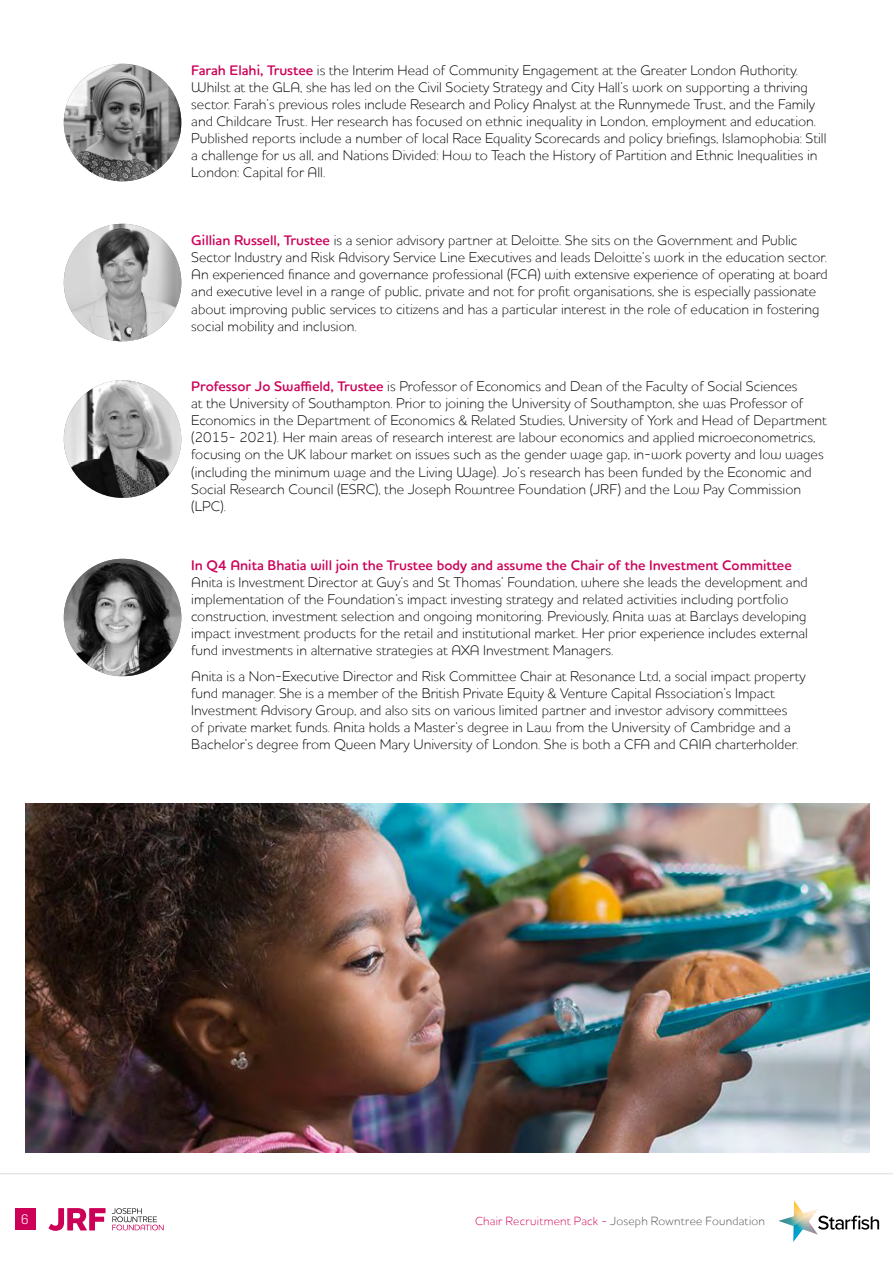
<style>
.page{position:relative;width:893px;height:1263px;background:#fff}
.page>*{position:absolute;margin:0;border:0;box-sizing:border-box;transform-origin:0 0}
.t1{font:14.25px/17.1px "Houschka Rounded Alt Regular 10";color:#000}
.t2{font:300 13.5px "Flama";color:#fff}
.t3{font:12px "Houschka Rounded Alt Regular 10";letter-spacing:.015em;color:#4a4a49}
.s1{font-family:"Houschka Rounded Alt Regular 8";color:#cd0058}
.s2{color:#cd0058}
</style>
<div class="page">
<svg style="left:49px;top:1208px;width:57px;height:23px"></svg>
<svg style="left:112px;top:1208px;width:52px;height:22px"></svg>
<svg style="left:779px;top:1200px;width:100px;height:42px"></svg>
<div style="left:15px;top:1208px;width:20px;height:21px;background:#cd0058"></div>
<hr style="left:0;top:1173px;width:893px;height:1px;background:#000">
<img style="left:64px;top:224px;width:117px;height:117px;border-radius:59px">
<img style="left:64px;top:64px;width:117px;height:117px;border-radius:59px">
<img style="left:64px;top:380px;width:117px;height:118px;border-radius:59px">
<img style="left:64px;top:559px;width:117px;height:117px">
<img style="left:25px;top:804px;width:844px;height:348px">
<p class="t1" style="left:191px;top:61px;width:637px"><span class="s1">Farah Elahi, Trustee</span> is the Interim Head of Community Engagement at the Greater London Authority.<br>Whilst at the GLA, she has led on the Civil Society Strategy and City Hall’s work on supporting a thriving sector. Farah’s previous roles include Research and Policy Analyst at the Runnymede Trust, and the Family and Childcare Trust. Her research has focused on ethnic inequality in London, employment and education.<br>Published reports include a number of local Race Equality Scorecards and policy briefings, Islamophobia: Still a challenge for us all, and Nations Divided: How to Teach the History of Partition and Ethnic Inequalities in London: Capital for All.</p>
<p class="t1" style="left:191px;top:231px;width:638px"><span class="s1">Gillian Russell, Trustee</span> is a senior advisory partner at Deloitte. She sits on the Government and Public Sector Industry and Risk Advisory Service Line Executives and leads Deloitte’s work in the education sector.<br>An experienced finance and governance professional (FCA) with extensive experience of operating at board and executive level in a range of public, private and not for profit organisations, she is especially passionate about improving public services to citizens and has a particular interest in the role of education in fostering social mobility and inclusion.</p>
<p class="t1" style="left:191px;top:377px;width:637px"><span class="s1">Professor Jo Swaffield, Trustee</span> is Professor of Economics and Dean of the Faculty of Social Sciences<br>at the University of Southampton. Prior to joining the University of Southampton, she was Professor of Economics in the Department of Economics &amp; Related Studies, University of York and Head of Department (2015- 2021). Her main areas of research interest are labour economics and applied microeconometrics, focusing on the UK labour market on issues such as the gender wage gap, in-work poverty and low wages (including the minimum wage and the Living Wage). Jo’s research has been funded by the Economic and Social Research Council (ESRC), the Joseph Rowntree Foundation (JRF) and the Low Pay Commission (LPC).</p>
<p class="t1" style="left:191px;top:555px;width:618px"><span class="s1">In Q4 Anita Bhatia will join the Trustee body and assume the Chair of the Investment Committee </span>Anita is Investment Director at Guy’s and St Thomas’ Foundation, where she leads the development and implementation of the Foundation’s impact investing strategy and related activities including portfolio construction, investment selection and ongoing monitoring. Previously, Anita was at Barclays developing impact investment products for the retail and institutional market. Her prior experience includes external fund investments in alternative strategies at AXA Investment Managers.</p>
<p class="t1" style="left:191px;top:667px;width:616px">Anita is a Non-Executive Director and Risk Committee Chair at Resonance Ltd, a social impact property fund manager. She is a member of the British Private Equity &amp; Venture Capital Association’s Impact Investment Advisory Group, and also sits on various limited partner and investor advisory committees<br>of private market funds. Anita holds a Master’s degree in Law from the University of Cambridge and a Bachelor’s degree from Queen Mary University of London. She is both a CFA and CAIA charterholder.</p>
<p class="t2" style="left:21px;top:1210px;width:9px">6</p>
<p class="t3" style="left:475px;top:1212px;width:291px"><span class="s2">Chair Recruitment Pack -</span> Joseph Rowntree Foundation</p>
</div>
